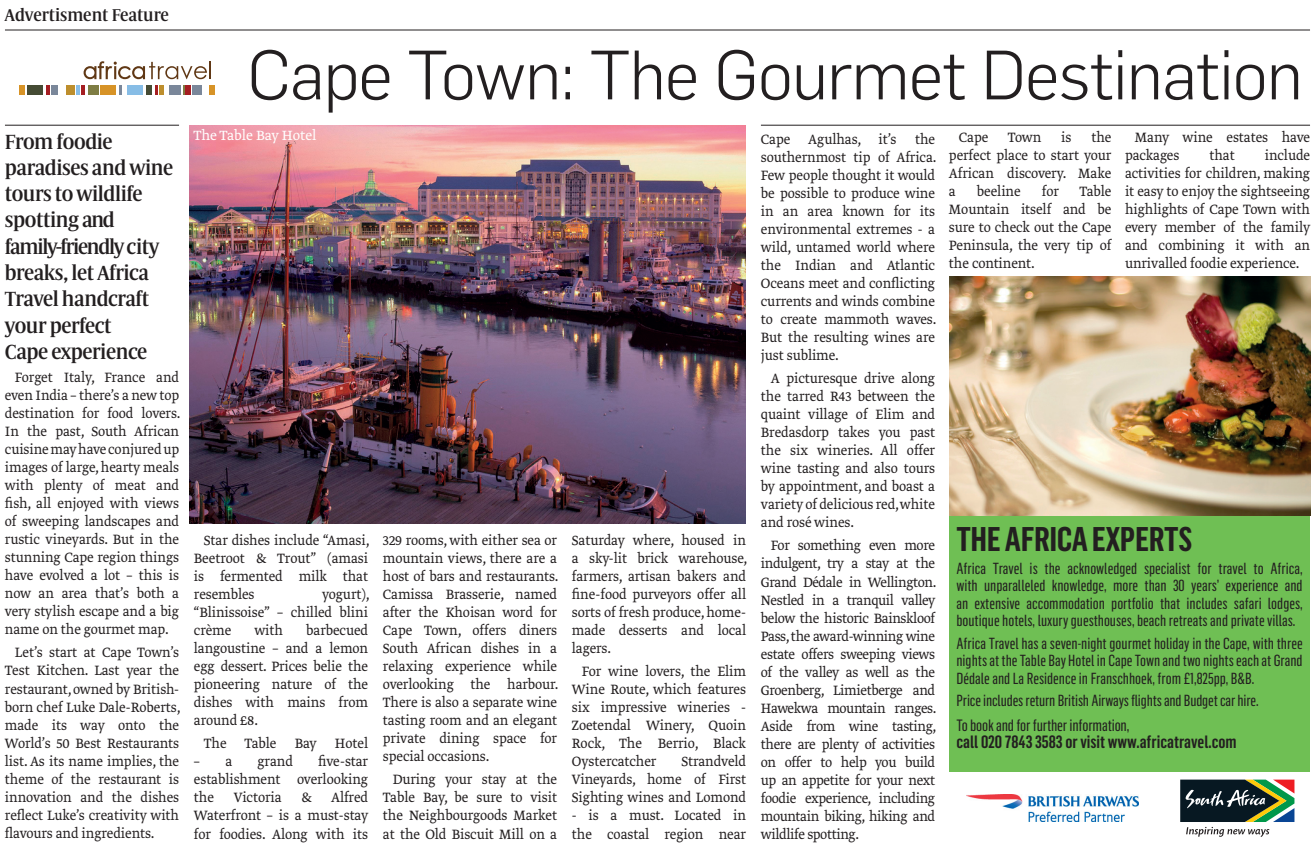
<style>
.page{position:relative;width:1315px;height:844px;background:#fff}
.page>*{position:absolute;margin:0;border:0;box-sizing:border-box;transform-origin:0 0}
.t1{font:300 68.25px "Flama Stdr";letter-spacing:-.01em;color:#231f20}
.t2{font:700 33.6px "Flama Cond";color:#231f20}
.t3{font:500 21px/26.2px "Sunday Times Modern";letter-spacing:-.02em;color:#231f20}
.t4{font:600 17.5px "Flama Cond";color:#231f20}
.t5{font:500 17.5px "Sunday Times Modern";color:#231f20}
.t6{font:16.1px "Flama Cond Basic";letter-spacing:-.01em;color:#231f20}
.t7{font:15.92px/18px "Greta Text Light Plus";color:#231f20;text-align:justify;scale:.95 1}
.t8{font:15.75px/17.5px "Flama Cond Basic";color:#231f20;text-align:justify}
.t9{font:15.75px "Greta Text Light Plus";color:#fff}
</style>
<div class="page">
<div style="left:950px;top:515px;width:360px;height:256px;background:#6fbf54"></div>
<img style="left:190px;top:125px;width:555px;height:398px">
<hr style="left:5px;top:125px;width:174px;height:1px;background:#231f20">
<hr style="left:761px;top:125px;width:549px;height:1px;background:#231f20">
<hr style="left:5px;top:30px;width:1305px;height:1px;background:#231f20">
<svg style="left:46px;top:85px;width:4px;height:9px"></svg>
<div style="left:27px;top:85px;width:15px;height:9px;background:#454b34"></div>
<div style="left:20px;top:85px;width:5px;height:9px;background:#d79327"></div>
<div style="left:51px;top:85px;width:7px;height:9px;background:#7a879a"></div>
<div style="left:66px;top:85px;width:9px;height:9px;background:#bd8e2d"></div>
<svg style="left:76px;top:85px;width:9px;height:9px"></svg>
<div style="left:89px;top:85px;width:10px;height:9px;background:#7e7d43"></div>
<div style="left:101px;top:85px;width:15px;height:9px;background:#d79327"></div>
<div style="left:128px;top:85px;width:15px;height:9px;background:#87bde6"></div>
<div style="left:146px;top:85px;width:6px;height:9px;background:#454b34"></div>
<svg style="left:155px;top:85px;width:3px;height:9px"></svg>
<div style="left:159px;top:85px;width:5px;height:9px;background:#bd8e2d"></div>
<div style="left:185px;top:85px;width:5px;height:9px;background:#a51e22"></div>
<div style="left:192px;top:85px;width:9px;height:9px;background:#7a879a"></div>
<div style="left:209px;top:85px;width:5px;height:9px;background:#d79327"></div>
<svg style="left:119px;top:85px;width:3px;height:9px"></svg>
<div style="left:169px;top:85px;width:11px;height:9px;background:#7a879a"></div>
<svg style="left:183px;top:85px;width:2px;height:9px"></svg>
<svg style="left:84px;top:61px;width:127px;height:18px"></svg>
<img style="left:966px;top:794px;width:172px;height:27px">
<svg style="left:1180px;top:779px;width:114px;height:57px"></svg>
<img style="left:950px;top:276px;width:360px;height:239px">
<p class="t5" style="left:5px;top:5px;width:166px">Advertisment Feature</p>
<h3 class="t3" style="left:5px;top:128px;width:170px">From foodie paradises and wine tours to wildlife spotting and family-friendly city breaks, let Africa<br>Travel handcraft your perfect<br>Cape experience</h3>
<p class="t7" style="left:5px;top:368px;width:186px;text-indent:10px">Forget Italy, France and even India – there’s a new top destination for food lovers.<br>In the past, South African cuisine may have conjured up images of large, hearty meals with plenty of meat and fish, all enjoyed with views of sweeping landscapes and rustic vineyards. But in the stunning Cape region things have evolved a lot – this is now an area that’s both a very stylish escape and a big name on the gourmet map.</p>
<p class="t7" style="left:5px;top:644px;width:186px;text-indent:10px">Let’s start at Cape Town’s Test Kitchen. Last year the restaurant, owned by British&shy;born chef Luke Dale-Roberts, made its way onto the World’s 50 Best Restaurants list. As its name implies, the theme of the restaurant is innovation and the dishes reflect Luke’s creativity with flavours and ingredients.</p>
<h1 class="t1" style="left:247px;top:35px;width:1057px">Cape Town: The Gourmet Destination</h1>
<p class="t9" style="left:193px;top:126px;width:124px">The Table Bay Hotel</p>
<p class="t7" style="left:194px;top:531px;width:186px;text-indent:10px">Star dishes include “Amasi, Beetroot &amp; Trout” (amasi is fermented milk that resembles</p>
<p class="t7" style="left:194px;top:586px;width:186px;text-indent:128px">yogurt), “Blinissoise” – chilled blini crème</p>
<p class="t7" style="left:194px;top:622px;width:185px;text-indent:112px">barbecued langoustine – and a lemon egg dessert. Prices belie the pioneering nature of the dishes with mains from around £8.</p>
<p class="t7" style="left:204px;top:735px;width:174px">The Table Bay Hotel</p>
<p class="t7" style="left:194px;top:753px;width:42px">– a</p>
<p class="t7" style="left:257px;top:753px;width:39px">grand</p>
<p class="t7" style="left:254px;top:622px;width:32px">with</p>
<p class="t7" style="left:194px;top:753px;width:185px;text-indent:124px">five-star establishment overlooking the Victoria</p>
<p class="t7" style="left:194px;top:789px;width:185px;text-indent:108px">&amp; Alfred Waterfront – is a must-stay for foodies. Along with its</p>
<p class="t7" style="left:383px;top:531px;width:186px">329 rooms, with either sea or mountain views, there are a host of bars and restaurants.<br>Camissa Brasserie, named after the Khoisan word for Cape Town, offers diners South African dishes in a relaxing experience while overlooking the harbour.<br>There is also a separate wine tasting room and an elegant private dining space for special occasions.</p>
<p class="t7" style="left:383px;top:771px;width:185px;text-indent:10px">During your stay at the Table Bay, be sure to visit the Neighbourgoods Market at the Old Biscuit Mill on a</p>
<p class="t7" style="left:572px;top:531px;width:186px">Saturday where, housed in a sky-lit brick warehouse, farmers, artisan bakers and fine-food purveyors offer all sorts of fresh produce, home&shy;made desserts and local lagers.</p>
<p class="t7" style="left:572px;top:663px;width:185px;text-indent:10px">For wine lovers, the Elim Wine Route, which features six impressive wineries - Zoetendal Winery, Quoin Rock, The Berrio, Black Oystercatcher</p>
<p class="t7" style="left:572px;top:753px;width:185px;text-indent:109px">Strandveld Vineyards, home of First Sighting wines and Lomond</p>
<p class="t7" style="left:572px;top:807px;width:185px">- is a must. Located in the coastal region near</p>
<p class="t7" style="left:761px;top:130px;width:186px">Cape Agulhas, it’s the southernmost tip of Africa.<br>Few people thought it would be possible to produce wine in an area known for its environmental extremes - a wild, untamed world where the Indian and Atlantic Oceans meet and conflicting currents and winds combine to create mammoth waves.<br>But the resulting wines are just sublime.</p>
<p class="t7" style="left:761px;top:370px;width:185px;text-indent:10px">A picturesque drive along the tarred R43 between the quaint village of Elim and Bredasdorp takes you past the six wineries. All offer wine tasting and also tours by appointment, and boast a variety of delicious red,white and rosé wines.</p>
<p class="t7" style="left:761px;top:537px;width:186px;text-indent:10px">For something even more indulgent, try a stay at the Grand Dédale in Wellington.<br>Nestled in a tranquil valley below the historic Bainskloof Pass, the award-winning wine estate offers sweeping views of the valley as well as the Groenberg, Limietberge and Hawekwa mountain ranges.<br>Aside from wine tasting, there are plenty of activities on offer to help you build up an appetite for your next foodie experience, including mountain biking, hiking and wildlife spotting.</p>
<p class="t7" style="left:949px;top:128px;width:172px;text-indent:142px">the perfect place to start your African discovery. Make a</p>
<p class="t7" style="left:959px;top:128px;width:88px">Cape Town</p>
<p class="t7" style="left:1061px;top:128px;width:12px">is</p>
<p class="t7" style="left:977px;top:182px;width:48px">beeline</p>
<p class="t7" style="left:1041px;top:182px;width:19px">for</p>
<p class="t7" style="left:949px;top:182px;width:172px;text-indent:130px">Table Mountain itself and be sure to check out the Cape Peninsula, the very tip of the continent.</p>
<p class="t7" style="left:1125px;top:128px;width:196px;text-indent:10px">Many wine estates have packages</p>
<p class="t7" style="left:1125px;top:146px;width:196px;text-indent:140px">include activities for children, making it easy to enjoy the sightseeing highlights of Cape Town with every member of the family and combining it with an unrivalled foodie experience.</p>
<p class="t7" style="left:1209px;top:146px;width:28px">that</p>
<h2 class="t2" style="left:956px;top:520px;width:237px">THE AFRICA EXPERTS</h2>
<p class="t8" style="left:956px;top:559px;width:348px">Africa Travel is the acknowledged specialist for travel to Africa, with unparalleled knowledge, more than 30 years’ experience and an extensive accommodation portfolio that includes safari lodges, boutique hotels, luxury guesthouses, beach retreats and private villas.</p>
<p class="t8" style="left:956px;top:634px;width:348px">Africa Travel has a seven-night gourmet holiday in the Cape, with three nights at the Table Bay Hotel in Cape Town and two nights each at Grand Dédale and La Residence in Franschhoek, from £1,825pp, B&amp;B.</p>
<p class="t8" style="left:956px;top:691px;width:304px">Price includes return British Airways flights and Budget car hire.</p>
<p class="t6" style="left:956px;top:715px;width:174px">To book and for further information,</p>
<p class="t4" style="left:956px;top:731px;width:282px">call 020 7843 3583 or visit www.africatravel.com</p>
</div>
